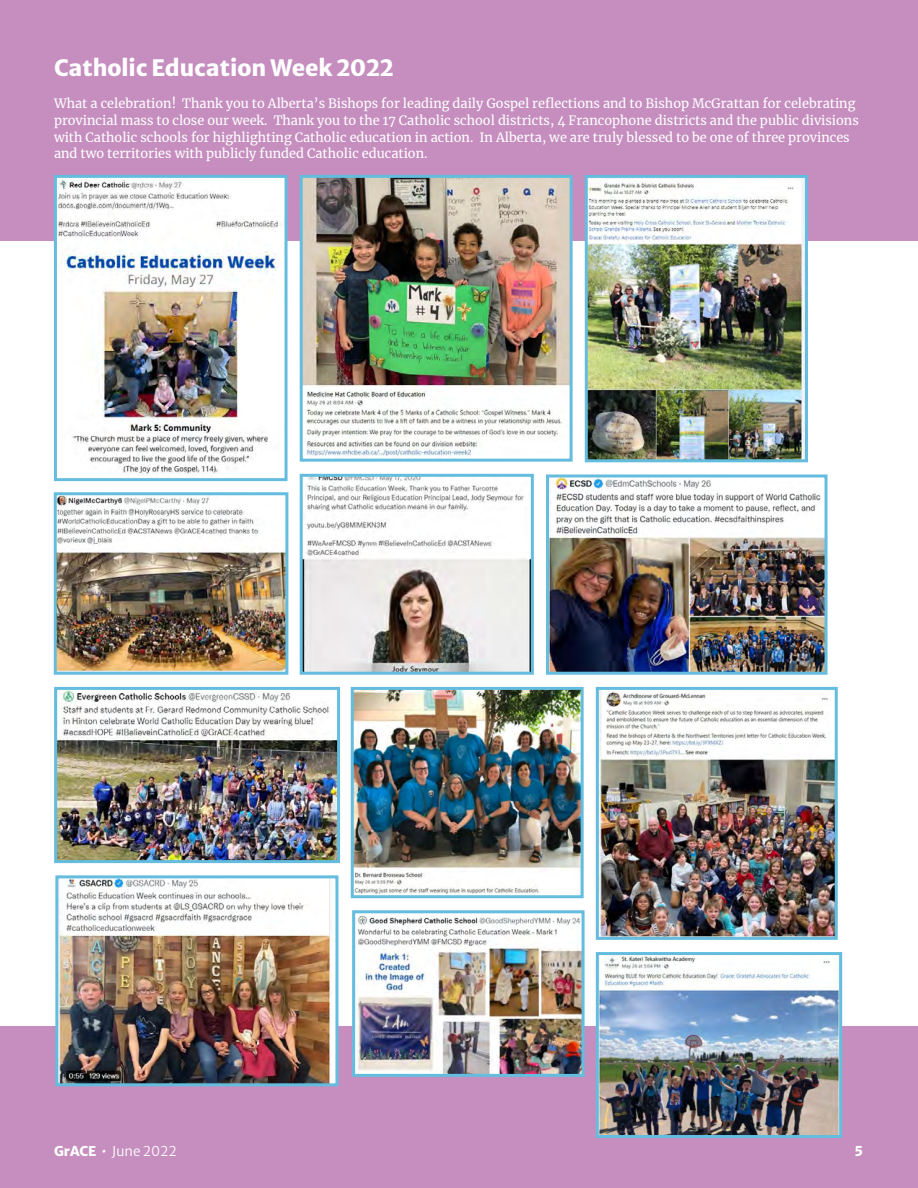
<style>
.page{position:relative;width:918px;height:1188px;background:#fff}
.page>*{position:absolute;margin:0;border:0;box-sizing:border-box;transform-origin:0 0}
.Headings{font:800 22.5px "Merriweather Sans";color:#fff}
.Titles{font:300 13.5px "Merriweather Sans";color:#fff}
.Titles-2{font:800 13.5px "Merriweather Sans";color:#fff}
.Single_Column_Paragr{font:12.75px/16.8px "Merriweather";color:#fff}
.s1{font-weight:800}
.s2{font-weight:700;font-style:italic}
</style>
<div class="page">
<div style="left:0;top:1026px;width:918px;height:162px;background:#c58ebf"></div>
<div style="left:0;top:0;width:918px;height:241px;background:#c58ebf"></div>
<img style="left:600px;top:691px;width:234px;height:245px">
<div style="left:596px;top:687px;width:242px;height:253px;border:3px solid #64bdde"></div>
<img style="left:304px;top:478px;width:226px;height:193px">
<div style="left:300px;top:474px;width:234px;height:201px;border:3px solid #64bdde"></div>
<img style="left:550px;top:478px;width:274px;height:193px">
<div style="left:546px;top:474px;width:282px;height:201px;border:3px solid #64bdde"></div>
<img style="left:58px;top:691px;width:278px;height:168px">
<div style="left:54px;top:687px;width:286px;height:176px;border:3px solid #64bdde"></div>
<img style="left:356px;top:915px;width:225px;height:158px">
<div style="left:352px;top:910px;width:233px;height:167px;border:3px solid #64bdde"></div>
<img style="left:59px;top:879px;width:275px;height:203px">
<div style="left:55px;top:875px;width:283px;height:211px;border:3px solid #64bdde"></div>
<img style="left:589px;top:179px;width:215px;height:279px">
<div style="left:585px;top:175px;width:223px;height:287px;border:3px solid #64bdde"></div>
<img style="left:355px;top:691px;width:225px;height:203px">
<div style="left:351px;top:687px;width:233px;height:211px;border:3px solid #64bdde"></div>
<img style="left:58px;top:496px;width:226px;height:175px">
<div style="left:54px;top:492px;width:234px;height:183px;border:3px solid #64bdde"></div>
<img style="left:304px;top:179px;width:265px;height:278px">
<div style="left:300px;top:175px;width:273px;height:287px;border:3px solid #64bdde"></div>
<img style="left:58px;top:179px;width:226px;height:296px">
<div style="left:54px;top:175px;width:234px;height:306px;border:3px solid #64bdde"></div>
<img style="left:600px;top:956px;width:238px;height:178px">
<div style="left:596px;top:952px;width:246px;height:186px;border:3px solid #64bdde"></div>
<p class="Headings" style="left:54px;top:48px;width:341px">Catholic Education Week 2022</p>
<p class="Single_Column_Paragr" style="left:54px;top:95px;width:806px">What a celebration! Thank you to Alberta’s Bishops for leading daily Gospel reflections and to Bishop McGrattan for celebrating provincial mass to close our week. Thank you to the 17 Catholic school districts, 4 Francophone districts and the public divisions with Catholic schools for highlighting Catholic education in action. In Alberta, we are truly blessed to be one of three provinces and two territories with publicly funded Catholic education.</p>
<p class="Titles" style="left:54px;top:1140px;width:124px"><span class="s1">GrACE</span> <span class="s2">•</span> June 2022</p>
<p class="Titles-2" style="left:854px;top:1140px;width:10px">5</p>
</div>
